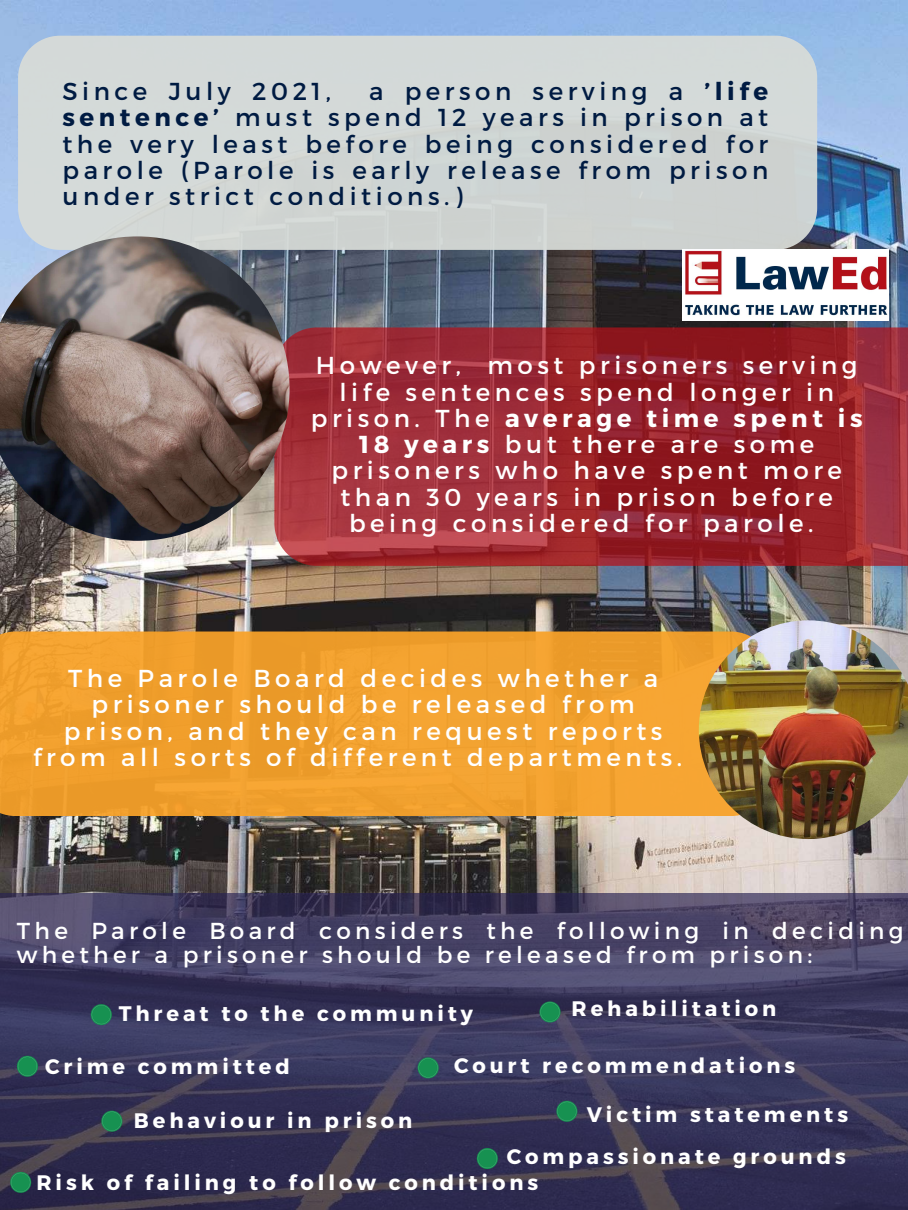
<style>
.page{position:relative;width:908px;height:1210px;background:#fff}
.page>*{position:absolute;margin:0;border:0;box-sizing:border-box;transform-origin:0 0}
.t1{font:24.5px/26.2px "Montserrat";letter-spacing:.185em;color:#fff;text-align:center}
.t2{font:24.5px/26.2px "Montserrat";letter-spacing:.185em;color:#001b42;text-align:justify}
.t3{font:23.1px/24.9px "Montserrat";letter-spacing:.185em;color:#fff}
.t4{font:700 21px/41.8px "Montserrat";letter-spacing:.185em;color:#fff;text-align:right}
.s1{font-weight:700}
</style>
<div class="page">
<img style="left:0;top:0;width:907px;height:893px">
<svg style="left:0;top:893px;width:907px;height:317px;background:#3c395a"></svg>
<div style="left:18px;top:36px;width:798px;height:214px;background:#d8dcd8;border-radius:42px"></div>
<svg style="left:274px;top:327px;width:633px;height:239px;background:#9a2831"></svg>
<img style="left:0;top:236px;width:289px;height:305px">
<div style="left:0;top:631px;width:698px;height:185px;background:#f1a12f"></div>
<svg style="left:91px;top:1004px;width:21px;height:21px"></svg>
<svg style="left:17px;top:1055px;width:21px;height:21px"></svg>
<svg style="left:101px;top:1110px;width:21px;height:21px"></svg>
<svg style="left:10px;top:1171px;width:21px;height:21px"></svg>
<svg style="left:476px;top:1148px;width:21px;height:21px"></svg>
<svg style="left:417px;top:1057px;width:21px;height:21px"></svg>
<svg style="left:556px;top:1100px;width:21px;height:21px"></svg>
<svg style="left:539px;top:1001px;width:21px;height:21px"></svg>
<img style="left:698px;top:620px;width:209px;height:219px">
<img style="left:682px;top:250px;width:205px;height:71px">
<p class="t2" style="left:62px;top:77px;width:707px;text-indent:306px">a person serving a <span class="s1">’life sentence’</span> must spend 12 years in prison at the very least before being considered for parole (Parole is early release from prison under strict conditions.)</p>
<p class="t2" style="left:62px;top:77px;width:270px">Since July 2021,</p>
<p class="t1" style="left:311px;top:351px;width:553px">However, most prisoners serving life sentences spend longer in prison. The <span class="s1">average time spent is<br>18 years</span> but there are some prisoners who have spent more than 30 years in prison before being considered for parole.</p>
<p class="t1" style="left:33px;top:664px;width:650px">The Parole Board decides whether a prisoner should be released from prison, and they can request reports from all sorts of different departments.</p>
<p class="t3" style="left:17px;top:916px;width:887px">The Parole Board considers the following in deciding whether a prisoner should be released from prison:</p>
<p class="t4" style="left:571px;top:986px;width:206px">Rehabilitation</p>
<p class="t4" style="left:119px;top:991px;width:356px">Threat to the community</p>
<p class="t4" style="left:45px;top:1045px;width:246px">Crime committed</p>
<p class="t4" style="left:134px;top:1098px;width:280px">Behaviour in prison</p>
<p class="t4" style="left:454px;top:1043px;width:342px">Court recommendations</p>
<p class="t4" style="left:506px;top:1092px;width:343px">Victim statements<br>Compassionate grounds</p>
<p class="t4" style="left:37px;top:1160px;width:503px">Risk of failing to follow conditions</p>
</div>
